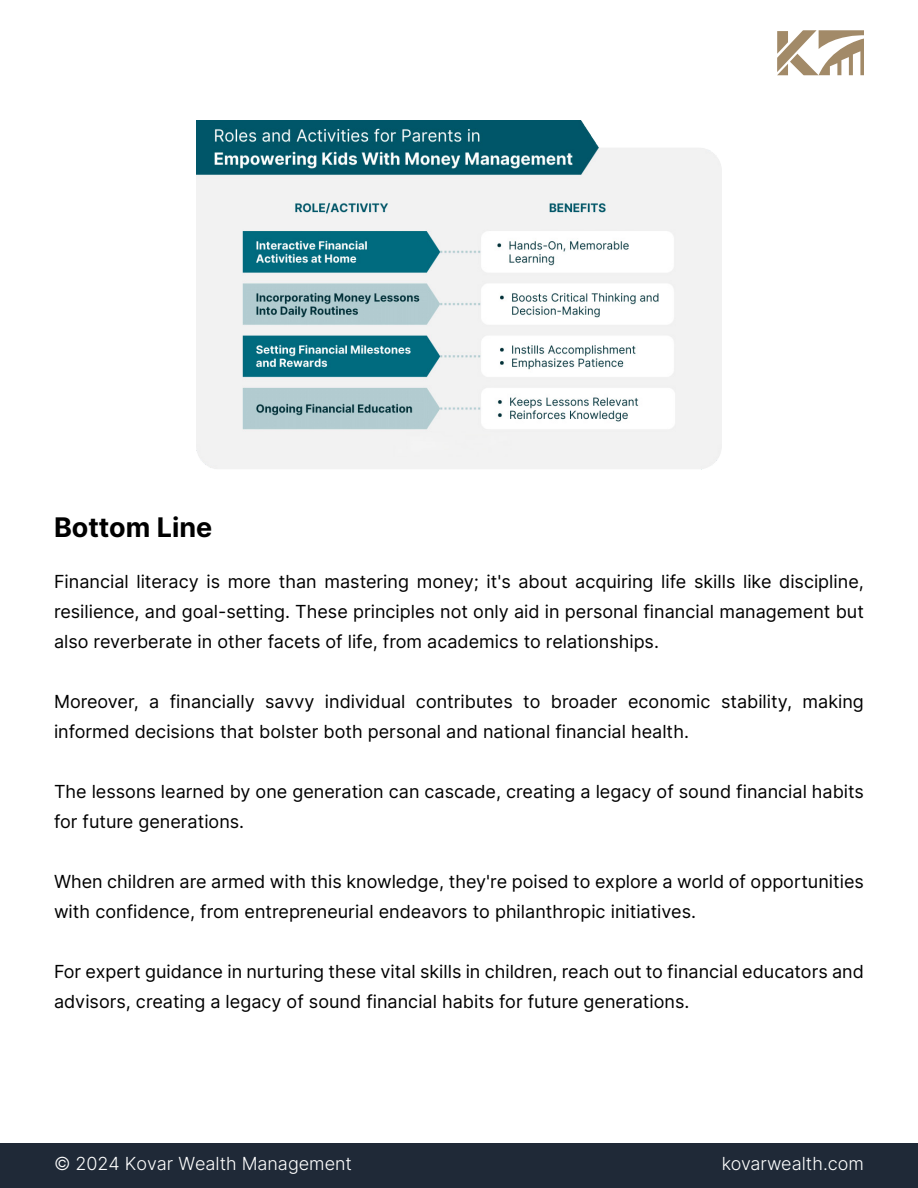
<style>
.page{position:relative;width:918px;height:1188px;background:#fff}
.page>*{position:absolute;margin:0;border:0;box-sizing:border-box;transform-origin:0 0}
.t1{font:700 27px "Inter";color:#000}
.t2{font:18px/30px "Inter";color:#000}
.t3{font:300 18px "Inter";color:#fff}
</style>
<div class="page">
<div style="left:0;top:1143px;width:918px;height:45px;background:#1f2937"></div>
<svg style="left:777px;top:30px;width:87px;height:45px"></svg>
<img style="left:196px;top:120px;width:525px;height:349px">
<h1 class="t1" style="left:54px;top:507px;width:160px">Bottom Line</h1>
<p class="t2" style="left:54px;top:566px;width:811px;text-align:justify">Financial literacy is more than mastering money; it's about acquiring life skills like discipline, resilience, and goal-setting. These principles not only aid in personal financial management but also reverberate in other facets of life, from academics to relationships.</p>
<p class="t2" style="left:54px;top:686px;width:811px">Moreover, a financially savvy individual contributes to broader economic stability, making informed decisions that bolster both personal and national financial health.</p>
<p class="t2" style="left:54px;top:776px;width:811px">The lessons learned by one generation can cascade, creating a legacy of sound financial habits for future generations.</p>
<p class="t2" style="left:54px;top:866px;width:811px">When children are armed with this knowledge, they're poised to explore a world of opportunities with confidence, from entrepreneurial endeavors to philanthropic initiatives.</p>
<p class="t2" style="left:54px;top:956px;width:811px">For expert guidance in nurturing these vital skills in children, reach out to financial educators and advisors, creating a legacy of sound financial habits for future generations.</p>
<p class="t3" style="left:54px;top:1151px;width:300px">© 2024 Kovar Wealth Management</p>
<p class="t3" style="left:722px;top:1151px;width:144px">kovarwealth.com</p>
</div>
